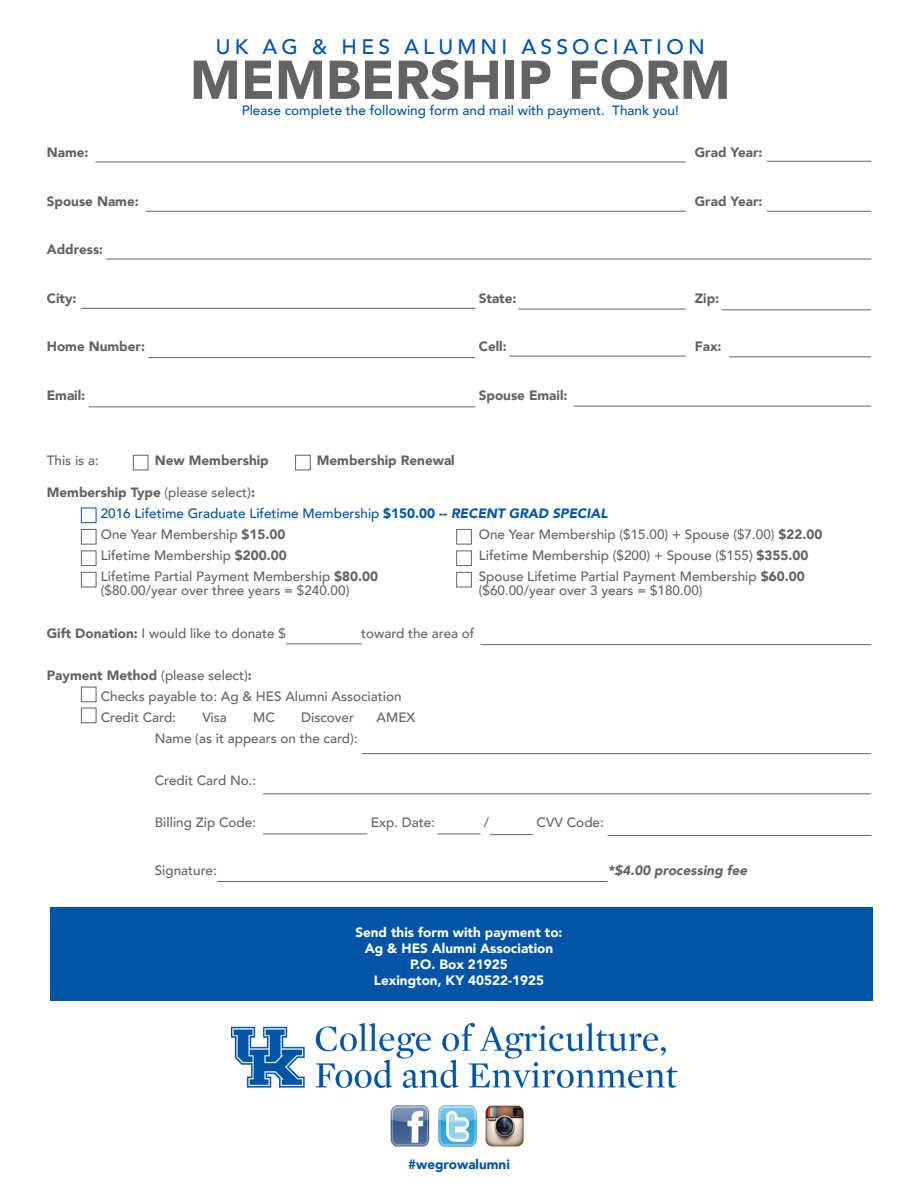
<style>
.page{position:relative;width:918px;height:1188px;background:#fff}
.page>*{position:absolute;margin:0;border:0;box-sizing:border-box;transform-origin:0 0}
.t1{font:900 54px "Avenir";color:#636366}
.t2{font:500 21px "Avenir";letter-spacing:.2em;color:#0154a6}
.t3{font:500 13.5px "Avenir";color:#636366}
.t4{font:900 13.5px "Avenir";color:#636366}
.t5{font:500 13.5px "Avenir";color:#0154a6}
.t6{font:900 13.5px "Avenir";color:#fff}
.t7{font:italic 900 13.5px "Avenir";color:#636366}
.t8{font:900 13.5px "Avenir";color:#0154a6}
.s1{font-weight:500}
.s2{font-weight:900}
.s3{font-weight:900;font-style:italic}
</style>
<div class="page">
<div style="left:133px;top:455px;width:15px;height:15px;border:1px solid #636366"></div>
<hr style="left:95px;top:162px;width:591px;height:1px;background:#636366">
<hr style="left:146px;top:211px;width:540px;height:1px;background:#636366">
<hr style="left:767px;top:211px;width:104px;height:1px;background:#636366">
<hr style="left:767px;top:161px;width:104px;height:1px;background:#636366">
<hr style="left:106px;top:259px;width:765px;height:1px;background:#636366">
<hr style="left:81px;top:308px;width:394px;height:1px;background:#636366">
<hr style="left:518px;top:309px;width:168px;height:1px;background:#636366">
<hr style="left:722px;top:309px;width:149px;height:1px;background:#636366">
<div style="left:295px;top:455px;width:16px;height:15px;border:1px solid #636366"></div>
<div style="left:81px;top:508px;width:15px;height:15px;border:1px solid #0154a6"></div>
<div style="left:81px;top:529px;width:15px;height:15px;border:1px solid #636366"></div>
<div style="left:81px;top:550px;width:15px;height:16px;border:1px solid #636366"></div>
<div style="left:81px;top:572px;width:15px;height:15px;border:1px solid #636366"></div>
<div style="left:456px;top:529px;width:16px;height:15px;border:1px solid #636366"></div>
<div style="left:456px;top:550px;width:16px;height:16px;border:1px solid #636366"></div>
<div style="left:456px;top:572px;width:16px;height:15px;border:1px solid #636366"></div>
<hr style="left:148px;top:357px;width:327px;height:1px;background:#636366">
<hr style="left:509px;top:356px;width:177px;height:1px;background:#636366">
<hr style="left:729px;top:356px;width:142px;height:1px;background:#636366">
<hr style="left:89px;top:406px;width:386px;height:1px;background:#636366">
<hr style="left:574px;top:406px;width:297px;height:1px;background:#636366">
<hr style="left:286px;top:644px;width:76px;height:1px;background:#636366">
<hr style="left:481px;top:644px;width:390px;height:1px;background:#636366">
<div style="left:81px;top:687px;width:15px;height:15px;border:1px solid #636366"></div>
<div style="left:81px;top:708px;width:15px;height:15px;border:1px solid #636366"></div>
<hr style="left:362px;top:753px;width:509px;height:1px;background:#636366">
<hr style="left:263px;top:793px;width:608px;height:1px;background:#636366">
<hr style="left:263px;top:834px;width:104px;height:1px;background:#636366">
<hr style="left:437px;top:834px;width:44px;height:1px;background:#636366">
<hr style="left:490px;top:834px;width:43px;height:1px;background:#636366">
<hr style="left:608px;top:835px;width:263px;height:1px;background:#636366">
<hr style="left:217px;top:881px;width:390px;height:1px;background:#636366">
<div style="left:50px;top:908px;width:823px;height:93px;background:#0154a6"></div>
<img style="left:231px;top:1022px;width:447px;height:67px">
<img style="left:390px;top:1105px;width:134px;height:42px">
<p class="t2" style="left:216px;top:28px;width:490px">UK AG &amp; HES ALUMNI ASSOCIATION</p>
<p class="t1" style="left:190px;top:34px;width:542px">MEMBERSHIP FORM</p>
<p class="t5" style="left:242px;top:99px;width:439px">Please complete the following form and mail with payment. Thank you!</p>
<p class="t4" style="left:47px;top:141px;width:43px">Name:</p>
<p class="t4" style="left:695px;top:141px;width:69px">Grad Year:</p>
<p class="t4" style="left:47px;top:189px;width:93px">Spouse Name:</p>
<p class="t4" style="left:695px;top:189px;width:69px">Grad Year:</p>
<p class="t4" style="left:47px;top:238px;width:58px">Address:</p>
<p class="t4" style="left:47px;top:286px;width:31px">City:</p>
<p class="t4" style="left:479px;top:286px;width:39px">State:</p>
<p class="t4" style="left:695px;top:286px;width:26px">Zip:</p>
<p class="t4" style="left:47px;top:335px;width:100px">Home Number:</p>
<p class="t4" style="left:479px;top:335px;width:30px">Cell:</p>
<p class="t4" style="left:695px;top:335px;width:28px">Fax:</p>
<p class="t4" style="left:47px;top:384px;width:40px">Email:</p>
<p class="t4" style="left:479px;top:384px;width:90px">Spouse Email:</p>
<p class="t3" style="left:47px;top:448px;width:53px">This is a:</p>
<p class="t4" style="left:155px;top:448px;width:115px">New Membership</p>
<p class="t4" style="left:317px;top:448px;width:139px">Membership Renewal</p>
<p class="t4" style="left:47px;top:481px;width:210px">Membership Type <span class="s1">(please select)</span>:</p>
<p class="t5" style="left:101px;top:502px;width:508px">2016 Lifetime Graduate Lifetime Membership <span class="s2">$150.00 --</span> <span class="s3">RECENT GRAD SPECIAL</span></p>
<p class="t3" style="left:101px;top:523px;width:186px">One Year Membership <span class="s2">$15.00</span></p>
<p class="t3" style="left:479px;top:523px;width:345px">One Year Membership ($15.00) + Spouse ($7.00) <span class="s2">$22.00</span></p>
<p class="t3" style="left:101px;top:544px;width:187px">Lifetime Membership <span class="s2">$200.00</span></p>
<p class="t3" style="left:479px;top:544px;width:331px">Lifetime Membership ($200) + Spouse ($155) <span class="s2">$355.00</span></p>
<p class="t3" style="left:101px;top:565px;width:279px">Lifetime Partial Payment Membership <span class="s2">$80.00</span></p>
<p class="t3" style="left:479px;top:565px;width:327px">Spouse Lifetime Partial Payment Membership <span class="s2">$60.00</span></p>
<p class="t3" style="left:101px;top:578px;width:250px">($80.00/year over three years = $240.00)</p>
<p class="t3" style="left:479px;top:578px;width:225px">($60.00/year over 3 years = $180.00)</p>
<p class="t3" style="left:47px;top:621px;width:241px"><span class="s2">Gift Donation:</span> I would like to donate $</p>
<p class="t3" style="left:361px;top:621px;width:115px">toward the area of</p>
<p class="t4" style="left:47px;top:664px;width:206px">Payment Method <span class="s1">(please select)</span>:</p>
<p class="t3" style="left:101px;top:684px;width:302px">Checks payable to: Ag &amp; HES Alumni Association</p>
<p class="t3" style="left:101px;top:705px;width:77px">Credit Card:</p>
<p class="t3" style="left:202px;top:705px;width:26px">Visa</p>
<p class="t3" style="left:253px;top:705px;width:23px">MC</p>
<p class="t3" style="left:301px;top:705px;width:55px">Discover</p>
<p class="t3" style="left:377px;top:705px;width:40px">AMEX</p>
<p class="t3" style="left:155px;top:726px;width:204px">Name (as it appears on the card):</p>
<p class="t3" style="left:155px;top:768px;width:103px">Credit Card No.:</p>
<p class="t3" style="left:155px;top:810px;width:103px">Billing Zip Code:</p>
<p class="t3" style="left:371px;top:810px;width:66px">Exp. Date:</p>
<p class="t3" style="left:484px;top:810px;width:7px">/</p>
<p class="t3" style="left:537px;top:810px;width:69px">CVV Code:</p>
<p class="t3" style="left:155px;top:859px;width:64px">Signature:</p>
<p class="t7" style="left:608px;top:860px;width:141px">*$4.00 processing fee</p>
<p class="t6" style="left:355px;top:921px;width:209px">Send this form with payment to:</p>
<p class="t6" style="left:365px;top:937px;width:190px">Ag &amp; HES Alumni Association</p>
<p class="t6" style="left:410px;top:953px;width:99px">P.O. Box 21925</p>
<p class="t6" style="left:374px;top:969px;width:172px">Lexington, KY 40522-1925</p>
<p class="t8" style="left:408px;top:1152px;width:103px">#wegrowalumni</p>
</div>
